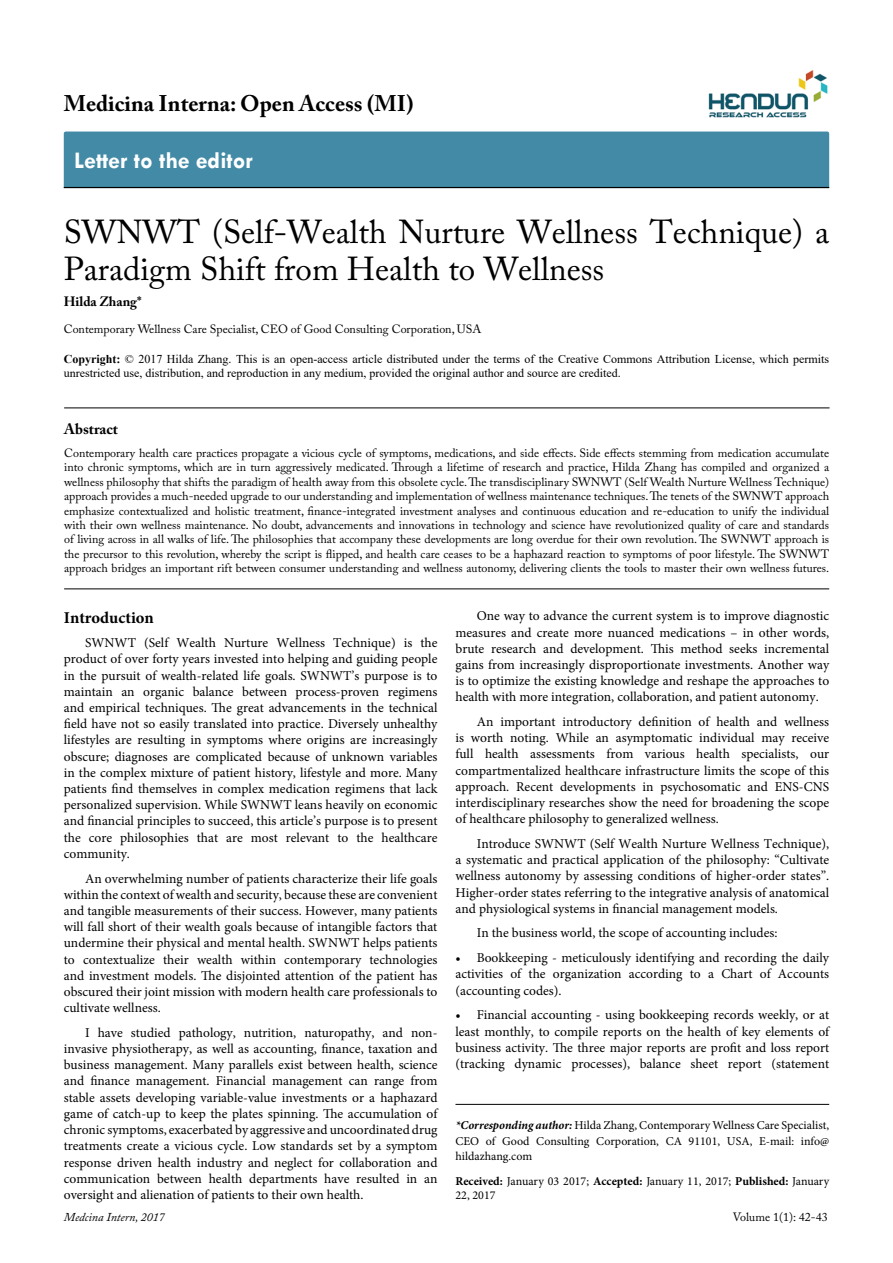
<style>
.page{position:relative;width:893px;height:1263px;background:#fff}
.page>*{position:absolute;margin:0;border:0;box-sizing:border-box;transform-origin:0 0}
.t1{font:33px/36.8px "Adobe Caslon Pro";color:#000}
.t2{font:700 24px "Tw Cen";color:#fff}
.t3{font:700 22.5px "Adobe Caslon Pro";color:#000}
.t4{font:700 16.5px "Minion Pro";color:#000}
.t5{font:700 15px "Adobe Caslon Pro";color:#000}
.t6{font:13.5px/16.2px "Minion Pro";color:#000;text-align:justify}
.t7{font:700 13.5px "Adobe Caslon Pro";color:#000}
.t8{font:12px/14.4px "Adobe Caslon Pro";color:#000;text-align:justify}
.t9{font:12px/14.4px "Times New Roman";color:#000}
.t10{font:12px/15.8px "Minion Pro";color:#000;text-align:justify}
.t11{font:italic 12px "Adobe Caslon Pro";color:#000}
.s1{font-weight:700}
.s2{font-weight:700;font-style:italic}
</style>
<div class="page">
<div style="left:64px;top:132px;width:765px;height:55px;background:#428aa6"></div>
<hr style="left:64px;top:187px;width:765px;height:1px;background:#000">
<img style="left:708px;top:70px;width:120px;height:48px">
<hr style="left:455px;top:1104px;width:374px;height:1px;background:#000">
<hr style="left:64px;top:407px;width:765px;height:1px;background:#000">
<hr style="left:64px;top:588px;width:765px;height:1px;background:#000">
<h3 class="t3" style="left:64px;top:90px;width:351px">Medicina Interna: Open Access (MI)</h3>
<h2 class="t2" style="left:74px;top:146px;width:180px">Letter to the editor</h2>
<h1 class="t1" style="left:64px;top:213px;width:767px">SWNWT (Self-Wealth Nurture Wellness Technique) a<br>Paradigm Shift from Health to Wellness</h1>
<p class="t7" style="left:64px;top:294px;width:79px">Hilda Zhang*</p>
<p class="t8" style="left:64px;top:321px;width:419px">Contemporary Wellness Care Specialist, CEO of Good Consulting Corporation, USA</p>
<p class="t9" style="left:64px;top:351px;width:767px"><span class="s1">Copyright:</span> © 2017 Hilda Zhang. This is an open-access article distributed under the terms of the Creative Commons Attribution License, which permits unrestricted use, distribution, and reproduction in any medium, provided the original author and source are credited.</p>
<p class="t5" style="left:64px;top:420px;width:55px">Abstract</p>
<p class="t8" style="left:64px;top:446px;width:767px">Contemporary health care practices propagate a vicious cycle of symptoms, medications, and side effects. Side effects stemming from medication accumulate into chronic symptoms, which are in turn aggressively medicated. Through a lifetime of research and practice, Hilda Zhang has compiled and organized a wellness philosophy that shifts the paradigm of health away from this obsolete cycle. The transdisciplinary SWNWT (Self Wealth Nurture Wellness Technique) approach provides a much-needed upgrade to our understanding and implementation of wellness maintenance techniques. The tenets of the SWNWT approach emphasize contextualized and holistic treatment, finance-integrated investment analyses and continuous education and re-education to unify the individual with their own wellness maintenance. No doubt, advancements and innovations in technology and science have revolutionized quality of care and standards of living across in all walks of life. The philosophies that accompany these developments are long overdue for their own revolution. The SWNWT approach is the precursor to this revolution, whereby the script is flipped, and health care ceases to be a haphazard reaction to symptoms of poor lifestyle. The SWNWT approach bridges an important rift between consumer understanding and wellness autonomy, delivering clients the tools to master their own wellness futures.</p>
<p class="t4" style="left:64px;top:606px;width:92px">Introduction</p>
<p class="t6" style="left:64px;top:635px;width:375px;text-indent:21px">SWNWT (Self Wealth Nurture Wellness Technique) is the product of over forty years invested into helping and guiding people in the pursuit of wealth-related life goals. SWNWT’s purpose is to maintain an organic balance between process-proven regimens and empirical techniques. The great advancements in the technical field have not so easily translated into practice. Diversely unhealthy lifestyles are resulting in symptoms where origins are increasingly obscure; diagnoses are complicated because of unknown variables in the complex mixture of patient history, lifestyle and more. Many patients find themselves in complex medication regimens that lack personalized supervision. While SWNWT leans heavily on economic and financial principles to succeed, this article’s purpose is to present the core philosophies that are most relevant to the healthcare community.</p>
<p class="t6" style="left:64px;top:870px;width:375px;text-indent:21px">An overwhelming number of patients characterize their life goals within the context of wealth and security, because these are convenient and tangible measurements of their success. However, many patients will fall short of their wealth goals because of intangible factors that undermine their physical and mental health. SWNWT helps patients to contextualize their wealth within contemporary technologies and investment models. The disjointed attention of the patient has obscured their joint mission with modern health care professionals to cultivate wellness.</p>
<p class="t6" style="left:64px;top:1024px;width:375px;text-indent:21px">I have studied pathology, nutrition, naturopathy, and non&shy;invasive physiotherapy, as well as accounting, finance, taxation and business management. Many parallels exist between health, science and finance management. Financial management can range from stable assets developing variable-value investments or a haphazard game of catch-up to keep the plates spinning. The accumulation of chronic symptoms, exacerbated by aggressive and uncoordinated drug treatments create a vicious cycle. Low standards set by a symptom response driven health industry and neglect for collaboration and communication between health departments have resulted in an oversight and alienation of patients to their own health.</p>
<p class="t6" style="left:455px;top:608px;width:375px;text-indent:21px">One way to advance the current system is to improve diagnostic measures and create more nuanced medications – in other words, brute research and development. This method seeks incremental gains from increasingly disproportionate investments. Another way is to optimize the existing knowledge and reshape the approaches to health with more integration, collaboration, and patient autonomy.</p>
<p class="t6" style="left:455px;top:714px;width:375px;text-indent:21px">An important introductory definition of health and wellness is worth noting. While an asymptomatic individual may receive full health assessments from various health specialists, our compartmentalized healthcare infrastructure limits the scope of this approach. Recent developments in psychosomatic and ENS-CNS interdisciplinary researches show the need for broadening the scope of healthcare philosophy to generalized wellness.</p>
<p class="t6" style="left:455px;top:836px;width:375px;text-indent:21px">Introduce SWNWT (Self Wealth Nurture Wellness Technique), a systematic and practical application of the philosophy: “Cultivate wellness autonomy by assessing conditions of higher-order states”.<br>Higher-order states referring to the integrative analysis of anatomical and physiological systems in financial management models.</p>
<p class="t6" style="left:477px;top:925px;width:302px">In the business world, the scope of accounting includes:</p>
<p class="t6" style="left:455px;top:950px;width:375px">• Bookkeeping - meticulously identifying and recording the daily activities of the organization according to a Chart of Accounts (accounting codes).</p>
<p class="t6" style="left:455px;top:1007px;width:375px">• Financial accounting - using bookkeeping records weekly, or at least monthly, to compile reports on the health of key elements of business activity. The three major reports are profit and loss report (tracking dynamic processes), balance sheet report (statement</p>
<p class="t10" style="left:455px;top:1117px;width:375px"><span class="s2">*Corresponding author:</span> Hilda Zhang, Contemporary Wellness Care Specialist, CEO of Good Consulting Corporation, CA 91101, USA, E-mail: info@ hildazhang.com</p>
<p class="t10" style="left:455px;top:1173px;width:375px;line-height:14.4px"><span class="s1">Received:</span> January 03 2017; <span class="s1">Accepted:</span> January 11, 2017; <span class="s1">Published:</span> January<br>22, 2017</p>
<p class="t11" style="left:64px;top:1210px;width:103px">Medcina Intern, 2017</p>
<p class="t8" style="left:733px;top:1210px;width:96px">Volume 1(1): 42-43</p>
</div>
